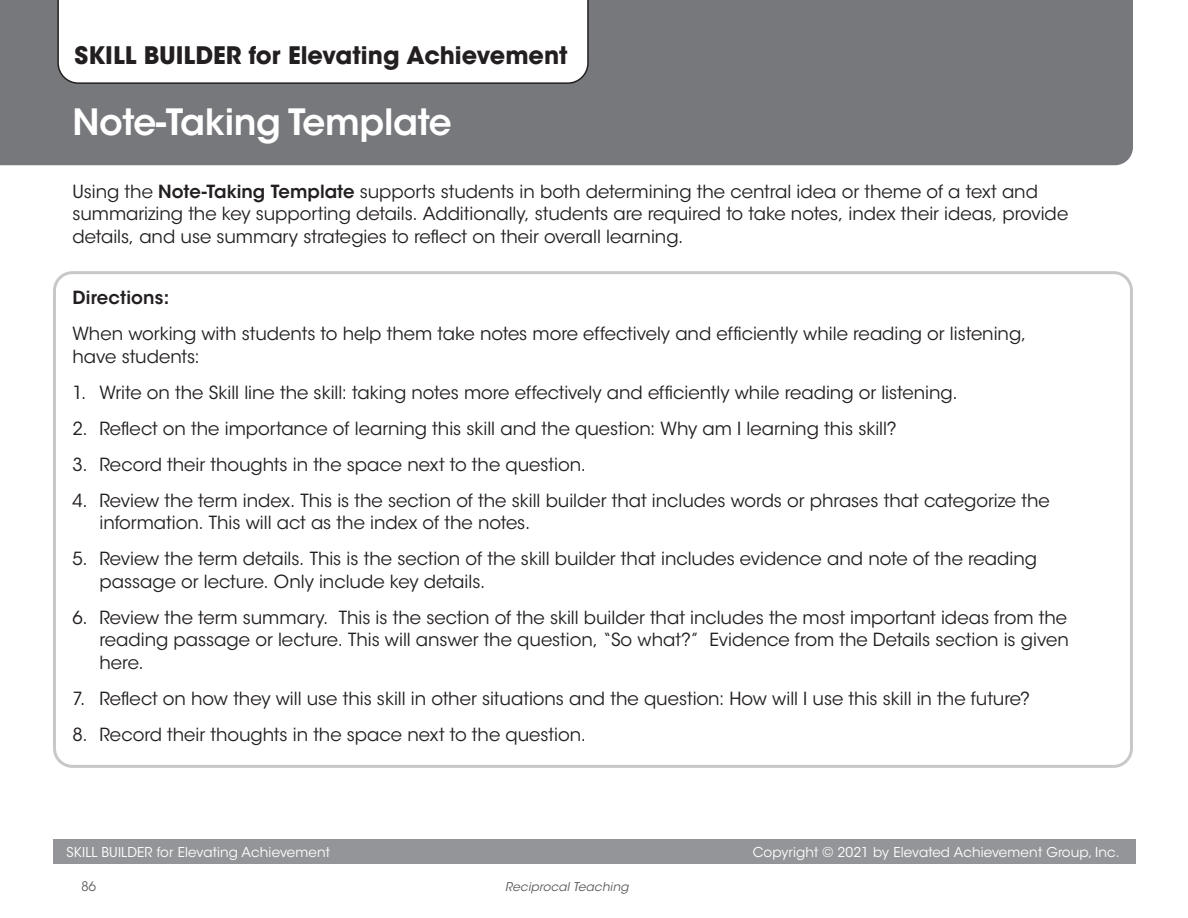
<style>
.page{position:relative;width:1188px;height:918px;background:#fff}
.page>*{position:absolute;margin:0;border:0;box-sizing:border-box;transform-origin:0 0}
.article_A_head{font:600 36px "ITC Avant Garde Std";letter-spacing:-.01em;color:#fff}
.Paragraph_Style_1_su{font:700 24px "ITC Avant Garde Std";color:#231f20}
.body_10_5{font:18px/22.5px "ITC Avant Garde Std";color:#231f20}
.Text_12_pt{font:18px/22.5px "ITC Avant Garde Std";color:#231f20}
.body_10_5-2{font:600 18px "ITC Avant Garde Std";letter-spacing:.01em;color:#231f20}
.body{font:13.5px "ITC Avant Garde Std";letter-spacing:.01em;color:#fff}
.t1{font:13.5px "Lubalin Graph Std";color:#57585a}
.t2{font:italic 12px "ITC Avant Garde Std";letter-spacing:.015em;color:#57585a}
.s1{font-weight:600}
</style>
<div class="page">
<div style="left:53px;top:271px;width:1080px;height:497px;border:3px solid #c7c8ca;border-radius:18px"></div>
<div style="left:0;top:0;width:1133px;height:165px;background:#76787b"></div>
<svg style="left:57px;top:0;width:532px;height:84px"></svg>
<div style="left:53px;top:839px;width:1083px;height:25px;background:#939598"></div>
<p class="Paragraph_Style_1_su" style="left:75px;top:40px;width:495px">SKILL BUILDER for Elevating Achievement</p>
<p class="article_A_head" style="left:72px;top:99px;width:381px">Note-Taking Template</p>
<p class="body_10_5" style="left:72px;top:180px;width:997px">Using the <span class="s1">Note-Taking Template</span> supports students in both determining the central idea or theme of a text and summarizing the key supporting details. Additionally, students are required to take notes, index their ideas, provide details, and use summary strategies to reflect on their overall learning.</p>
<p class="body_10_5-2" style="left:72px;top:286px;width:98px">Directions:</p>
<p class="Text_12_pt" style="left:72px;top:323px;width:955px">When working with students to help them take notes more effectively and efficiently while reading or listening, have students:</p>
<p class="body_10_5" style="left:72px;top:381px;width:887px">1. Write on the Skill line the skill: taking notes more effectively and efficiently while reading or listening.</p>
<p class="body_10_5" style="left:72px;top:417px;width:826px">2. Reflect on the importance of learning this skill and the question: Why am I learning this skill?</p>
<p class="body_10_5" style="left:72px;top:453px;width:515px">3. Record their thoughts in the space next to the question.</p>
<p class="body_10_5" style="left:99px;top:489px;width:952px;text-indent:-27px">4. Review the term index. This is the section of the skill builder that includes words or phrases that categorize the information. This will act as the index of the notes.</p>
<p class="body_10_5" style="left:99px;top:548px;width:939px;text-indent:-27px">5. Review the term details. This is the section of the skill builder that includes evidence and note of the reading passage or lecture. Only include key details.</p>
<p class="body_10_5" style="left:99px;top:606px;width:971px;text-align:justify;text-indent:-27px">6. Review the term summary. This is the section of the skill builder that includes the most important ideas from the reading passage or lecture. This will answer the question, “So what?” Evidence from the Details section is given here.</p>
<p class="body_10_5" style="left:72px;top:687px;width:959px">7. Reflect on how they will use this skill in other situations and the question: How will I use this skill in the future?</p>
<p class="body_10_5" style="left:72px;top:723px;width:515px">8. Record their thoughts in the space next to the question.</p>
<p class="body" style="left:67px;top:844px;width:265px">SKILL BUILDER for Elevating Achievement</p>
<p class="body" style="left:753px;top:844px;width:368px">Copyright © 2021 by Elevated Achievement Group, Inc.</p>
<p class="t1" style="left:81px;top:878px;width:17px">86</p>
<p class="t2" style="left:505px;top:879px;width:125px">Reciprocal Teaching</p>
</div>
